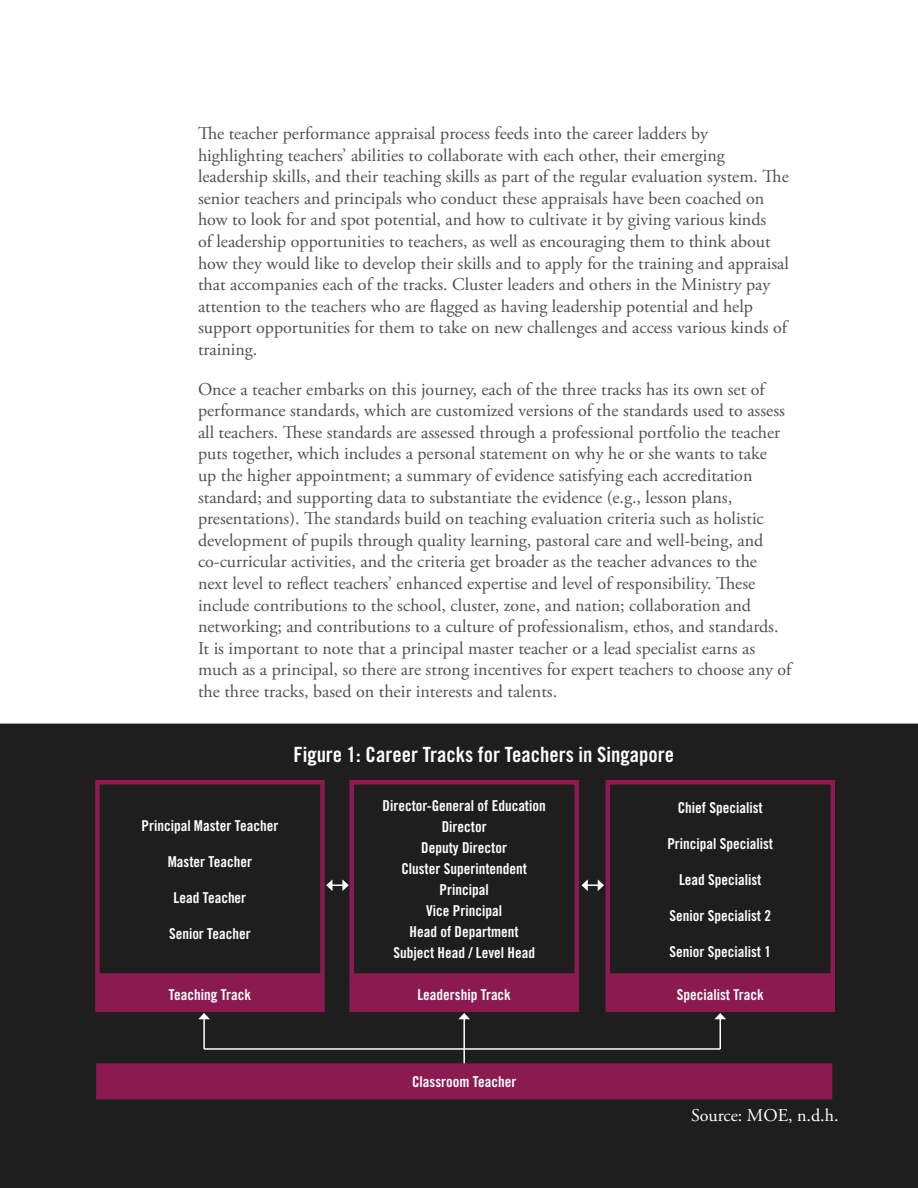
<style>
.page{position:relative;width:918px;height:1188px;background:#fff}
.page>*{position:absolute;margin:0;border:0;box-sizing:border-box;transform-origin:0 0}
.Heading_2{font:21px "Trade Gothic Bold Cond Twenty";color:#fff}
.t1{font:18px/21.6px "Adobe Garamond Pro";color:#505052}
.t2{font:18px "Adobe Garamond Pro";color:#fff}
.t3{font:15px "Trade Gothic Bold Cond Twenty";color:#fff}
</style>
<div class="page">
<div style="left:1px;top:724px;width:916px;height:463px;background:#1d1e1d"></div>
<div style="left:95px;top:780px;width:230px;height:198px;border:4px solid #8a1a50"></div>
<div style="left:349px;top:780px;width:230px;height:198px;border:4px solid #8a1a50"></div>
<div style="left:606px;top:780px;width:229px;height:198px;border:4px solid #8a1a50"></div>
<div style="left:97px;top:978px;width:225px;height:32px;background:#8a1a50"></div>
<div style="left:95px;top:976px;width:230px;height:36px;border:4px solid #8a1a50"></div>
<div style="left:352px;top:978px;width:225px;height:32px;background:#8a1a50"></div>
<div style="left:349px;top:976px;width:230px;height:36px;border:4px solid #8a1a50"></div>
<div style="left:608px;top:978px;width:225px;height:32px;background:#8a1a50"></div>
<div style="left:606px;top:976px;width:229px;height:36px;border:4px solid #8a1a50"></div>
<div style="left:98px;top:1066px;width:732px;height:31px;background:#8a1a50"></div>
<div style="left:96px;top:1063px;width:736px;height:36px;border:4px solid #8a1a50"></div>
<hr style="left:203px;top:1019px;width:2px;height:30px;background:#fff">
<svg style="left:198px;top:1013px;width:12px;height:6px"></svg>
<hr style="left:463px;top:1019px;width:2px;height:44px;background:#fff">
<svg style="left:458px;top:1013px;width:12px;height:6px"></svg>
<hr style="left:720px;top:1019px;width:1px;height:30px;background:#fff">
<svg style="left:714px;top:1013px;width:12px;height:6px"></svg>
<hr style="left:204px;top:1048px;width:516px;height:2px;background:#fff">
<svg style="left:582px;top:879px;width:22px;height:12px"></svg>
<svg style="left:326px;top:879px;width:23px;height:12px"></svg>
<p class="t1" style="left:198px;top:123px;width:592px">The teacher performance appraisal process feeds into the career ladders by highlighting teachers’ abilities to collaborate with each other, their emerging leadership skills, and their teaching skills as part of the regular evaluation system. The senior teachers and principals who conduct these appraisals have been coached on how to look for and spot potential, and how to cultivate it by giving various kinds<br>of leadership opportunities to teachers, as well as encouraging them to think about how they would like to develop their skills and to apply for the training and appraisal that accompanies each of the tracks. Cluster leaders and others in the Ministry pay attention to the teachers who are flagged as having leadership potential and help support opportunities for them to take on new challenges and access various kinds of training.</p>
<p class="t1" style="left:198px;top:379px;width:595px">Once a teacher embarks on this journey, each of the three tracks has its own set of performance standards, which are customized versions of the standards used to assess all teachers. These standards are assessed through a professional portfolio the teacher puts together, which includes a personal statement on why he or she wants to take<br>up the higher appointment; a summary of evidence satisfying each accreditation standard; and supporting data to substantiate the evidence (e.g., lesson plans, presentations). The standards build on teaching evaluation criteria such as holistic development of pupils through quality learning, pastoral care and well-being, and co-curricular activities, and the criteria get broader as the teacher advances to the<br>next level to reflect teachers’ enhanced expertise and level of responsibility. These include contributions to the school, cluster, zone, and nation; collaboration and networking; and contributions to a culture of professionalism, ethos, and standards.<br>It is important to note that a principal master teacher or a lead specialist earns as much as a principal, so there are strong incentives for expert teachers to choose any of the three tracks, based on their interests and talents.</p>
<p class="t3" style="left:142px;top:816px;width:138px">Principal Master Teacher</p>
<p class="t3" style="left:168px;top:852px;width:86px">Master Teacher</p>
<p class="t3" style="left:174px;top:888px;width:74px">Lead Teacher</p>
<p class="t3" style="left:169px;top:924px;width:83px">Senior Teacher</p>
<p class="Heading_2" style="left:293px;top:741px;width:382px">Figure 1: Career Tracks for Teachers in Singapore</p>
<p class="t3" style="left:383px;top:797px;width:165px">Director-General of Education</p>
<p class="t3" style="left:442px;top:818px;width:46px">Director</p>
<p class="t3" style="left:421px;top:839px;width:87px">Deputy Director</p>
<p class="t3" style="left:401px;top:860px;width:127px">Cluster Superintendent</p>
<p class="t3" style="left:440px;top:881px;width:51px">Principal</p>
<p class="t3" style="left:426px;top:902px;width:77px">Vice Principal</p>
<p class="t3" style="left:410px;top:923px;width:111px">Head of Department</p>
<p class="t3" style="left:393px;top:944px;width:143px">Subject Head / Level Head</p>
<p class="t3" style="left:678px;top:798px;width:86px">Chief Specialist</p>
<p class="t3" style="left:667px;top:834px;width:107px">Principal Specialist</p>
<p class="t3" style="left:679px;top:870px;width:84px">Lead Specialist</p>
<p class="t3" style="left:669px;top:906px;width:103px">Senior Specialist 2</p>
<p class="t3" style="left:669px;top:942px;width:103px">Senior Specialist 1</p>
<p class="t3" style="left:169px;top:985px;width:84px">Teaching Track</p>
<p class="t3" style="left:417px;top:985px;width:95px">Leadership Track</p>
<p class="t3" style="left:677px;top:985px;width:88px">Specialist Track</p>
<p class="t3" style="left:412px;top:1073px;width:106px">Classroom Teacher</p>
<p class="t2" style="left:691px;top:1104px;width:149px">Source: MOE, n.d.h.</p>
</div>
